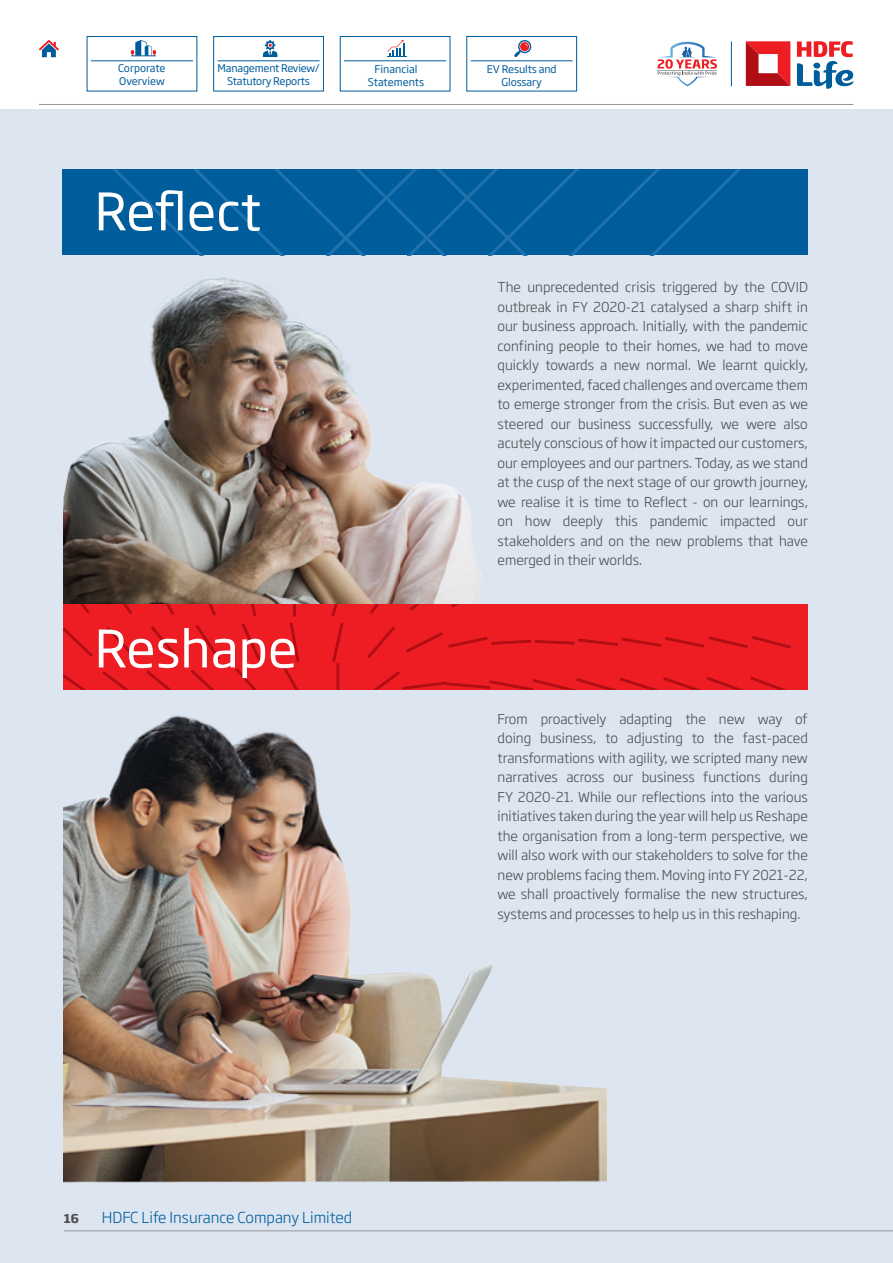
<style>
.page{position:relative;width:893px;height:1263px;background:#fff}
.page>*{position:absolute;margin:0;border:0;box-sizing:border-box;transform-origin:0 0}
.t1{font:51px "Soho Gothic Pro";color:#fff}
.t2{font:300 15px "Soho Gothic Pro";color:#005d9c}
.t3{font:300 13.5px/19.5px "Soho Gothic Pro";color:#4b4c4d;text-align:justify}
.t4{font:700 12px "Soho Gothic Pro";color:#4b4c4d}
.t5{font:10.5px/13.5px "Soho Gothic Pro";letter-spacing:-.01em;color:#005d9c;text-align:center}
</style>
<div class="page">
<div style="left:0;top:109px;width:893px;height:1154px;background:#dde5f1"></div>
<img style="left:64px;top:715px;width:543px;height:468px">
<div style="left:63px;top:170px;width:40px;height:85px;background:#005d9c"></div>
<div style="left:103px;top:170px;width:81px;height:85px;background:#005d9c"></div>
<div style="left:184px;top:170px;width:81px;height:85px;background:#005d9c"></div>
<svg style="left:265px;top:170px;width:543px;height:85px;background:#025e9d"></svg>
<img style="left:64px;top:278px;width:420px;height:327px">
<div style="left:64px;top:605px;width:744px;height:85px;background:#ee1d23"></div>
<svg style="left:406px;top:632px;width:385px;height:21px"></svg>
<svg style="left:410px;top:605px;width:9px;height:6px"></svg>
<svg style="left:373px;top:671px;width:414px;height:19px"></svg>
<svg style="left:367px;top:626px;width:28px;height:32px"></svg>
<svg style="left:370px;top:605px;width:9px;height:9px"></svg>
<svg style="left:331px;top:605px;width:13px;height:85px"></svg>
<svg style="left:282px;top:622px;width:18px;height:68px"></svg>
<svg style="left:293px;top:605px;width:3px;height:11px"></svg>
<svg style="left:235px;top:624px;width:26px;height:66px"></svg>
<svg style="left:251px;top:605px;width:6px;height:11px"></svg>
<svg style="left:190px;top:669px;width:25px;height:21px"></svg>
<svg style="left:196px;top:625px;width:24px;height:35px"></svg>
<svg style="left:209px;top:605px;width:7px;height:11px"></svg>
<svg style="left:151px;top:626px;width:27px;height:33px"></svg>
<svg style="left:166px;top:605px;width:8px;height:10px"></svg>
<svg style="left:106px;top:627px;width:30px;height:31px"></svg>
<svg style="left:124px;top:605px;width:8px;height:9px"></svg>
<svg style="left:64px;top:670px;width:108px;height:20px"></svg>
<svg style="left:64px;top:627px;width:29px;height:30px"></svg>
<svg style="left:81px;top:605px;width:9px;height:9px"></svg>
<hr style="left:64px;top:1230px;width:829px;height:1px;background:#939598">
<hr style="left:39px;top:104px;width:814px;height:1px;background:#939598">
<svg style="left:797px;top:41px;width:57px;height:48px"></svg>
<svg style="left:746px;top:41px;width:44px;height:45px"></svg>
<svg style="left:658px;top:42px;width:59px;height:44px"></svg>
<svg style="left:130px;top:40px;width:26px;height:17px"></svg>
<div style="left:87px;top:36px;width:110px;height:55px;border:1px solid #005d9c"></div>
<hr style="left:91px;top:60px;width:102px;height:1px;background:#005d9c">
<svg style="left:263px;top:40px;width:15px;height:17px"></svg>
<div style="left:213px;top:36px;width:111px;height:55px;border:1px solid #005d9c"></div>
<hr style="left:217px;top:60px;width:103px;height:1px;background:#005d9c">
<svg style="left:387px;top:40px;width:19px;height:17px"></svg>
<div style="left:340px;top:36px;width:110px;height:55px;border:1px solid #005d9c"></div>
<hr style="left:344px;top:60px;width:102px;height:1px;background:#005d9c">
<svg style="left:514px;top:40px;width:18px;height:17px"></svg>
<div style="left:466px;top:36px;width:111px;height:55px;border:1px solid #005d9c"></div>
<hr style="left:471px;top:60px;width:102px;height:1px;background:#005d9c">
<hr style="left:731px;top:42px;width:1px;height:44px;background:#005d9c">
<svg style="left:39px;top:40px;width:20px;height:17px"></svg>
<p class="t5" style="left:118px;top:61px;width:49px;text-align:left">Corporate<br>Overview</p>
<p class="t5" style="left:218px;top:61px;width:103px">Management Review/<br>Statutory Reports</p>
<p class="t5" style="left:368px;top:62px;width:58px">Financial<br>Statements</p>
<p class="t5" style="left:487px;top:62px;width:71px">EV Results and<br>Glossary</p>
<h1 class="t1" style="left:94px;top:172px;width:168px">Reflect</h1>
<h1 class="t1" style="left:94px;top:609px;width:204px">Reshape</h1>
<p class="t4" style="left:64px;top:1209px;width:17px">16</p>
<p class="t2" style="left:102px;top:1206px;width:252px">HDFC Life Insurance Company Limited</p>
<p class="t3" style="left:497px;top:277px;width:312px">The unprecedented crisis triggered by the COVID outbreak in FY 2020-21 catalysed a sharp shift in our business approach. Initially, with the pandemic confining people to their homes, we had to move quickly towards a new normal. We learnt quickly, experimented, faced challenges and overcame them to emerge stronger from the crisis. But even as we steered our business successfully, we were also acutely conscious of how it impacted our customers, our employees and our partners. Today, as we stand at the cusp of the next stage of our growth journey, we realise it is time to Reflect - on our learnings, on how deeply this pandemic impacted our stakeholders and on the new problems that have emerged in their worlds.</p>
<p class="t3" style="left:497px;top:708px;width:312px">From proactively adapting the new way of doing business, to adjusting to the fast-paced transformations with agility, we scripted many new narratives across our business functions during FY 2020-21. While our reflections into the various initiatives taken during the year will help us Reshape the organisation from a long-term perspective, we will also work with our stakeholders to solve for the new problems facing them. Moving into FY 2021-22, we shall proactively formalise the new structures, systems and processes to help us in this reshaping.</p>
</div>
